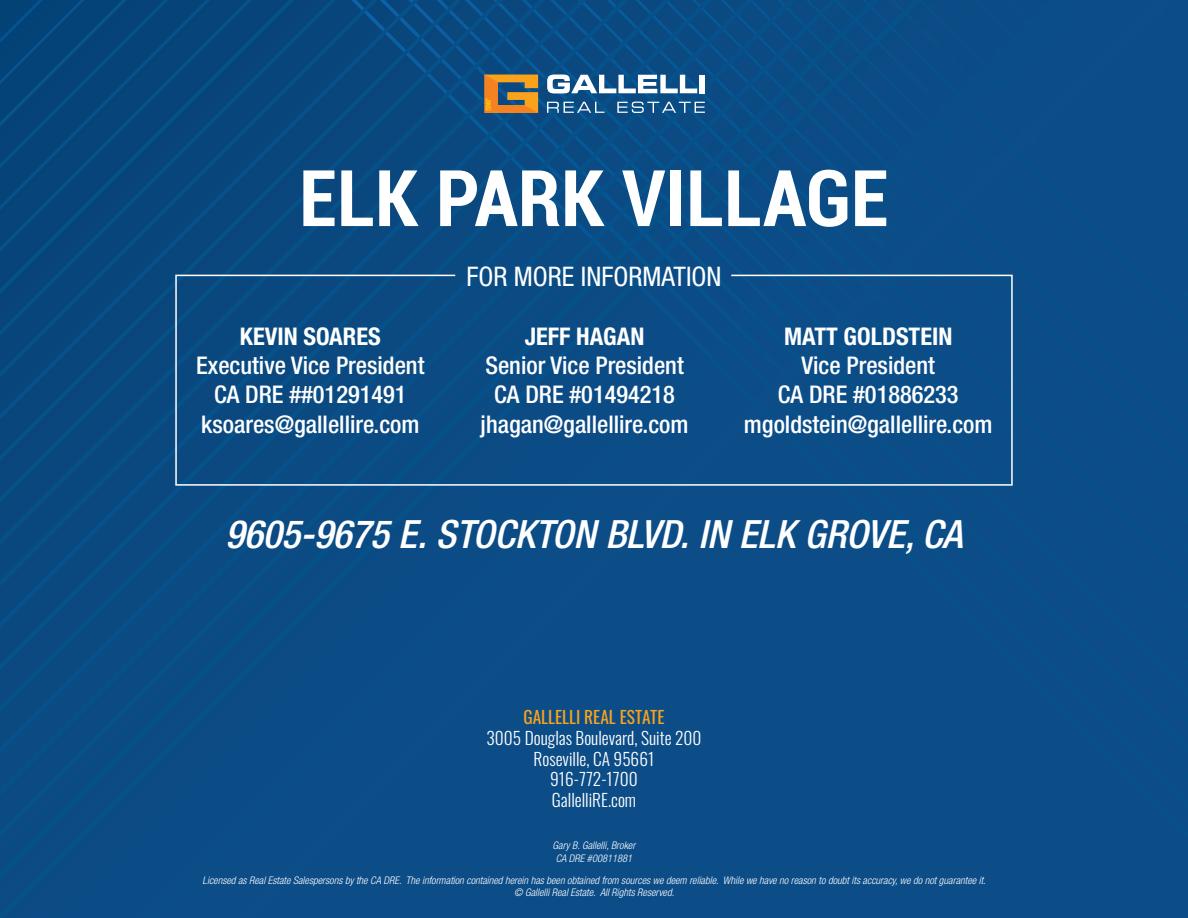
<style>
.page{position:relative;width:1188px;height:918px;background:#fff}
.page>*{position:absolute;margin:0;border:0;box-sizing:border-box;transform-origin:0 0}
.t1{font:700 condensed 78.15px "Roboto";color:#fff}
.t2{font:italic 500 condensed 39px "Helvetica Neue LT Std";color:#fff}
.t3{font:condensed 27px "Helvetica Neue LT Std";color:#fff}
.t4{font:500 condensed 24.45px "Helvetica Neue LT Std";color:#fff}
.t5{font:700 condensed 24.45px "Helvetica Neue LT Std";color:#fff}
.t6{font:300 17.4px "Oswald";color:#fff}
.t7{font:17.4px "Oswald";color:#f9a21c}
.t8{font:italic 300 condensed 10.5px "Helvetica Neue LT Std";color:#fff}
.t9{font:700 condensed 7.2px "Helvetica Neue LT Std";color:#fec711;scale:1.21 1}
</style>
<div class="page">
<div style="left:0;top:0;width:1188px;height:918px;background:linear-gradient(to right,#094980,#0c4f8a)"></div>
<svg style="left:547px;top:102px;width:58px;height:11px"></svg>
<svg style="left:617px;top:102px;width:88px;height:11px"></svg>
<svg style="left:547px;top:75px;width:150px;height:18px"></svg>
<div style="left:700px;top:75px;width:5px;height:18px;background:#fff"></div>
<svg style="left:485px;top:75px;width:53px;height:38px;background:#b98038"></svg>
<div style="left:175px;top:274px;width:838px;height:212px;background:#0b4c86"></div>
<p class="t9" style="left:493px;top:98px;width:13px;rotate:90deg">JKG</p>
<p class="t1" style="left:299px;top:143px;width:591px">ELK PARK VILLAGE</p>
<p class="t5" style="left:240px;top:321px;width:142px">KEVIN SOARES</p>
<p class="t4" style="left:196px;top:351px;width:230px">Executive Vice President</p>
<p class="t4" style="left:214px;top:380px;width:194px">CA DRE ##01291491</p>
<p class="t4" style="left:201px;top:409px;width:220px">ksoares@gallellire.com</p>
<p class="t3" style="left:466px;top:261px;width:257px">FOR MORE INFORMATION</p>
<p class="t5" style="left:525px;top:321px;width:121px">JEFF HAGAN</p>
<p class="t4" style="left:485px;top:351px;width:200px">Senior Vice President</p>
<p class="t4" style="left:494px;top:380px;width:182px">CA DRE #01494218</p>
<p class="t4" style="left:481px;top:409px;width:209px">jhagan@gallellire.com</p>
<p class="t5" style="left:784px;top:321px;width:170px">MATT GOLDSTEIN</p>
<p class="t4" style="left:802px;top:351px;width:135px">Vice President</p>
<p class="t4" style="left:778px;top:380px;width:182px">CA DRE #01886233</p>
<p class="t4" style="left:744px;top:409px;width:250px">mgoldstein@gallellire.com</p>
<p class="t2" style="left:225px;top:511px;width:739px">9605-9675 E. STOCKTON BLVD. IN ELK GROVE, CA</p>
<p class="t7" style="left:523px;top:701px;width:143px">GALLELLI REAL ESTATE</p>
<p class="t6" style="left:487px;top:722px;width:216px">3005 Douglas Boulevard, Suite 200</p>
<p class="t6" style="left:534px;top:743px;width:122px">Roseville, CA 95661</p>
<p class="t6" style="left:550px;top:764px;width:89px">916-772-1700</p>
<p class="t6" style="left:552px;top:785px;width:86px">GallelliRE.com</p>
<p class="t8" style="left:553px;top:839px;width:84px">Gary B. Gallelli, Broker</p>
<p class="t8" style="left:556px;top:852px;width:78px">CA DRE #00811881</p>
<p class="t8" style="left:203px;top:874px;width:785px">Licensed as Real Estate Salespersons by the CA DRE. The information contained herein has been obtained from sources we deem reliable. While we have no reason to doubt its accuracy, we do not guarantee it.</p>
<p class="t8" style="left:514px;top:887px;width:162px">© Gallelli Real Estate. All Rights Reserved.</p>
</div>
